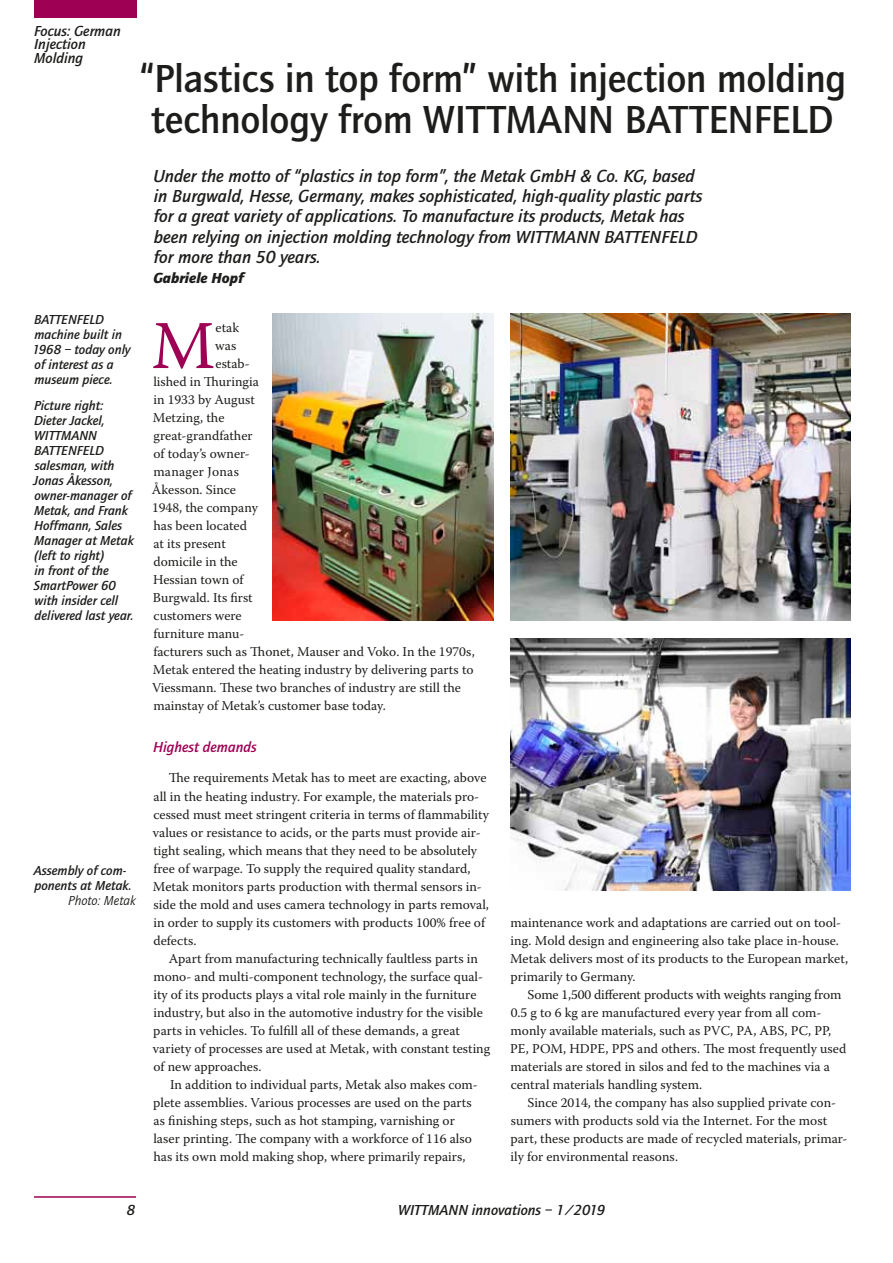
<style>
.page{position:relative;width:893px;height:1263px;background:#fff}
.page>*{position:absolute;margin:0;border:0;box-sizing:border-box;transform-origin:0 0}
.t1{font:68.25px "Warnock Pro";color:#9e0054}
.t2{font:500 40.5px/40.5px "Quay Sans";letter-spacing:-.01em;color:#1d1d1b}
.t3{font:italic 500 18px/20.2px "Quay Sans";color:#1d1d1b}
.t4{font:italic 500 15px/13.5px "Quay Sans";color:#1d1d1b}
.t5{font:italic 500 15px "Quay Sans";color:#9e0054}
.t6{font:italic 900 15px "Quay Sans";color:#1d1d1b}
.t7{font:13.5px/18px "Warnock Pro";color:#1d1d1b}
.t8{font:italic 500 13.5px/15px "Quay Sans";color:#1d1d1b}
.t9{font:13.5px "Warnock Pro";letter-spacing:.02em;color:#1d1d1b}
.t10{font:italic 13.5px "Quay Sans";color:#1d1d1b}
</style>
<div class="page">
<div style="left:34px;top:0;width:102px;height:18px;background:#9e0054"></div>
<hr style="left:34px;top:1196px;width:102px;height:2px;background:#9e0054">
<img style="left:510px;top:638px;width:340px;height:253px">
<img style="left:510px;top:314px;width:340px;height:306px">
<img style="left:272px;top:314px;width:221px;height:306px">
<p class="t4" style="left:34px;top:24px;width:88px">Focus: German<br>Injection<br>Molding</p>
<h2 class="t2" style="left:140px;top:59px;width:708px">“Plastics in top form” with injection molding technology from WITTMANN BATTENFELD</h2>
<p class="t3" style="left:153px;top:166px;width:551px">Under the motto of “plastics in top form”, the Metak GmbH &amp; Co. KG, based in Burgwald, Hesse, Germany, makes sophisticated, high-quality plastic parts for a great variety of applications. To manufacture its products, Metak has been relying on injection molding technology from WITTMANN BATTENFELD for more than 50 years.</p>
<p class="t6" style="left:153px;top:269px;width:92px">Gabriele Hopf</p>
<p class="t8" style="left:32px;top:312px;width:100px">BATTENFELD machine built in<br>1968 – today only of interest as a museum piece.</p>
<p class="t8" style="left:33px;top:398px;width:102px">Picture right:<br>Dieter Jackel,<br>WITTMANN<br>BATTENFELD salesman, with<br>Jonas Åkesson, owner-manager of<br>Metak, and Frank<br>Hoffmann, Sales<br>Manager at Metak (left to right)<br>in front of the<br>SmartPower 60 with insider cell delivered last year.</p>
<p class="t8" style="left:34px;top:863px;width:99px">Assembly of com&shy;ponents at Metak.</p>
<p class="t10" style="left:68px;top:893px;width:69px">Photo: Metak</p>
<h1 class="t1" style="left:151px;top:304px;width:65px">M</h1>
<p class="t7" style="left:216px;top:318px;width:25px">etak</p>
<p class="t7" style="left:215px;top:336px;width:23px">was</p>
<p class="t7" style="left:216px;top:354px;width:36px">estab-</p>
<p class="t7" style="left:153px;top:372px;width:107px">lished in Thuringia</p>
<p class="t7" style="left:153px;top:390px;width:103px">in 1933 by August</p>
<p class="t7" style="left:153px;top:408px;width:73px">Metzing, the</p>
<p class="t7" style="left:154px;top:426px;width:101px">great-grandfather</p>
<p class="t7" style="left:153px;top:444px;width:98px">of today’s owner-</p>
<p class="t9" style="left:153px;top:464px;width:87px">manager Jonas</p>
<p class="t7" style="left:152px;top:480px;width:86px">Åkesson. Since</p>
<p class="t7" style="left:152px;top:498px;width:107px">1948, the company</p>
<p class="t7" style="left:153px;top:517px;width:95px">has been located</p>
<p class="t7" style="left:154px;top:535px;width:74px">at its present</p>
<p class="t7" style="left:153px;top:553px;width:86px">domicile in the</p>
<p class="t7" style="left:153px;top:571px;width:92px">Hessian town of</p>
<p class="t7" style="left:153px;top:589px;width:101px">Burgwald. Its first</p>
<p class="t7" style="left:153px;top:607px;width:90px">customers were</p>
<p class="t7" style="left:153px;top:625px;width:93px">furniture manu-</p>
<p class="t7" style="left:153px;top:643px;width:323px">facturers such as Thonet, Mauser and Voko. In the 1970s,</p>
<p class="t7" style="left:153px;top:661px;width:322px">Metak entered the heating industry by delivering parts to</p>
<p class="t7" style="left:152px;top:679px;width:310px">Viessmann. These two branches of industry are still the</p>
<p class="t7" style="left:153px;top:697px;width:234px">mainstay of Metak’s customer base today.</p>
<p class="t5" style="left:153px;top:739px;width:105px">Highest demands</p>
<p class="t7" style="left:153px;top:769px;width:338px;text-indent:16px">The requirements Metak has to meet are exacting, above all in the heating industry. For example, the materials pro&shy;cessed must meet stringent criteria in terms of flammability values or resistance to acids, or the parts must provide air&shy;tight sealing, which means that they need to be absolutely free of warpage. To supply the required quality standard, Metak monitors parts production with thermal sensors in&shy;side the mold and uses camera technology in parts removal, in order to supply its customers with products 100% free of defects.</p>
<p class="t7" style="left:153px;top:949px;width:339px;text-indent:16px">Apart from manufacturing technically faultless parts in mono- and multi-component technology, the surface qual&shy;ity of its products plays a vital role mainly in the furniture industry, but also in the automotive industry for the visible parts in vehicles. To fulfill all of these demands, a great variety of processes are used at Metak, with constant testing of new approaches.</p>
<p class="t7" style="left:153px;top:1075px;width:326px;text-indent:17px">In addition to individual parts, Metak also makes com&shy;plete assemblies. Various processes are used on the parts as finishing steps, such as hot stamping, varnishing or laser printing. The company with a workforce of 116 also has its own mold making shop, where primarily repairs,</p>
<p class="t7" style="left:510px;top:913px;width:340px">maintenance work and adaptations are carried out on tool&shy;ing. Mold design and engineering also take place in-house.<br>Metak delivers most of its products to the European market, primarily to Germany.</p>
<p class="t7" style="left:510px;top:985px;width:338px;text-indent:17px">Some 1,500 different products with weights ranging from 0.5 g to 6 kg are manufactured every year from all com&shy;monly available materials, such as PVC, PA, ABS, PC, PP, PE, POM, HDPE, PPS and others. The most frequently used materials are stored in silos and fed to the machines via a central materials handling system.</p>
<p class="t7" style="left:510px;top:1093px;width:339px;text-indent:17px">Since 2014, the company has also supplied private con&shy;sumers with products sold via the Internet. For the most part, these products are made of recycled materials, primar&shy;ily for environmental reasons.</p>
<p class="t4" style="left:127px;top:1203px;width:10px">8</p>
<p class="t4" style="left:398px;top:1203px;width:208px">WITTMANN innovations – 1/2019</p>
</div>
